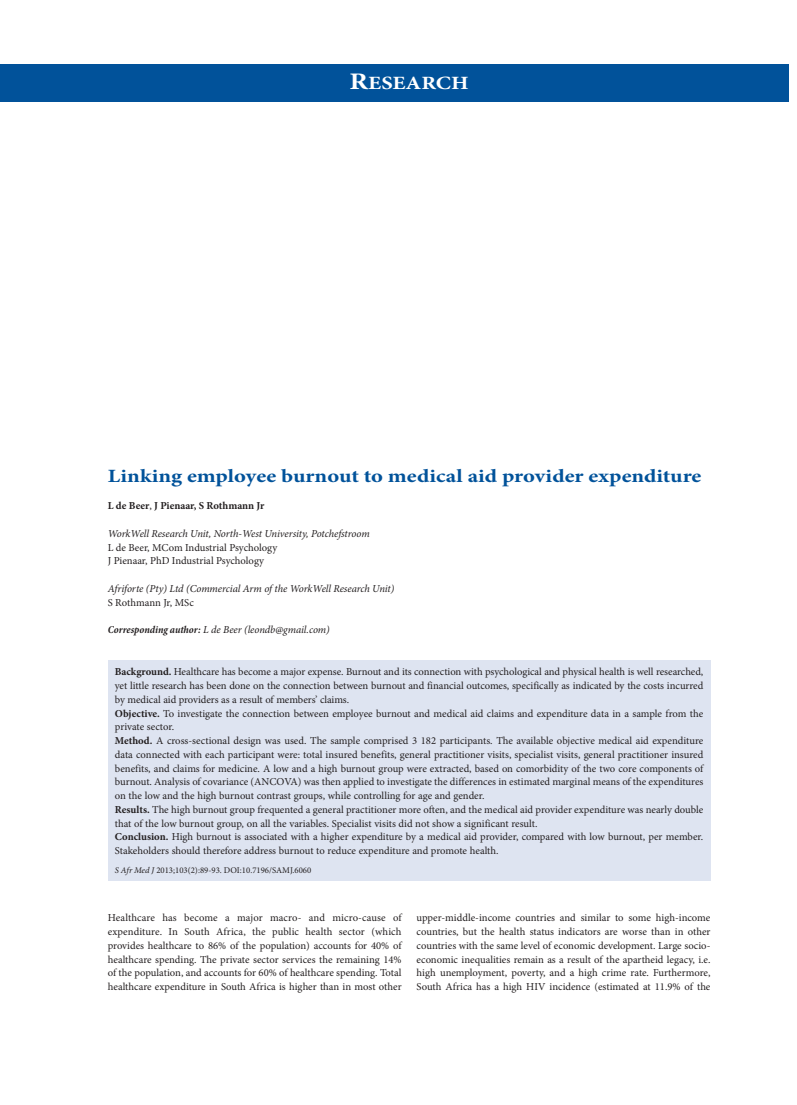
<style>
.page{position:relative;width:797px;height:1105px;background:#fff}
.page>*{position:absolute;margin:0;border:0;box-sizing:border-box;transform-origin:0 0}
.t1{font:700 18.75px "Minion Pro";color:#01529a;scale:1.2 1}
.t2{font:700 18.75px "Minion Pro";color:#fff;scale:1.2 1}
.t3{font:10.62px/13.8px "Minion Pro";letter-spacing:-.005em;color:#231f20}
.t4{font:italic 10.62px "Minion Pro";letter-spacing:-.01em;color:#231f20}
.t5{font:700 10.62px "Minion Pro";color:#231f20}
.t6{font:8.75px "Minion Pro";color:#231f20}
.s1{font-size:23.75px}
.s2{font-weight:400}
.s3{font-weight:700;font-stretch:condensed}
.s4{font-weight:700}
.s5{font-style:italic}
</style>
<div class="page">
<div style="left:0;top:64px;width:788px;height:37px;background:#01529a"></div>
<div style="left:108px;top:660px;width:602px;height:220px;background:#dee4f1"></div>
<h1 class="t2" style="left:349px;top:69px;width:101px"><span class="s1">R</span>ESEARCH</h1>
<h1 class="t1" style="left:108px;top:462px;width:496px">Linking employee burnout to medical aid provider expenditure</h1>
<p class="t5" style="left:108px;top:498px;width:158px">L de Beer<span class="s2">,</span> J Pienaar, S Rothmann Jr</p>
<p class="t4" style="left:108px;top:526px;width:263px">WorkWell Research Unit, North-West University, Potchefstroom</p>
<p class="t3" style="left:108px;top:540px;width:171px">L de Beer, MCom Industrial Psychology<br>J Pienaar, PhD Industrial Psychology</p>
<p class="t4" style="left:108px;top:581px;width:288px">Afriforte (Pty) Ltd (Commercial Arm of the WorkWell Research Unit)</p>
<p class="t3" style="left:108px;top:595px;width:88px">S Rothmann Jr, MSc</p>
<p class="t4" style="left:108px;top:622px;width:223px"><span class="s3">Corresponding author:</span> L de Beer (leondb@gmail.com)</p>
<p class="t3" style="left:115px;top:665px;width:590px"><span class="s4">Background.</span> Healthcare has become a major expense. Burnout and its connection with psychological and physical health is well researched, yet little research has been done on the connection between burnout and financial outcomes, specifically as indicated by the costs incurred by medical aid providers as a result of members’ claims.<br><span class="s4">Objective.</span> To investigate the connection between employee burnout and medical aid claims and expenditure data in a sample from the private sector.<br><span class="s4">Method.</span> A cross-sectional design was used. The sample comprised 3 182 participants. The available objective medical aid expenditure data connected with each participant were: total insured benefits, general practitioner visits, specialist visits, general practitioner insured benefits, and claims for medicine. A low and a high burnout group were extracted, based on comorbidity of the two core components of burnout. Analysis of covariance (ANCOVA) was then applied to investigate the differences in estimated marginal means of the expenditures on the low and the high burnout contrast groups, while controlling for age and gender.<br><span class="s4">Results.</span> The high burnout group frequented a general practitioner more often, and the medical aid provider expenditure was nearly double that of the low burnout group, on all the variables. Specialist visits did not show a significant result.<br><span class="s4">Conclusion.</span> High burnout is associated with a higher expenditure by a medical aid provider, compared with low burnout, per member.<br>Stakeholders should therefore address burnout to reduce expenditure and promote health.</p>
<p class="t6" style="left:115px;top:864px;width:198px"><span class="s5">S Afr Med J</span> 2013;103(2):89-93. DOI:10.7196/SAMJ.6060</p>
<p class="t3" style="left:108px;top:911px;width:295px;text-align:justify">Healthcare has become a major macro- and micro-cause of expenditure. In South Africa, the public health sector (which provides healthcare to 86% of the population) accounts for 40% of healthcare spending. The private sector services the remaining 14% of the population, and accounts for 60% of healthcare spending. Total healthcare expenditure in South Africa is higher than in most other</p>
<p class="t3" style="left:416px;top:911px;width:295px;text-align:justify">upper-middle-income countries and similar to some high-income countries, but the health status indicators are worse than in other countries with the same level of economic development. Large socio&shy;economic inequalities remain as a result of the apartheid legacy, i.e. high unemployment, poverty, and a high crime rate. Furthermore, South Africa has a high HIV incidence (estimated at 11.9% of the</p>
</div>
